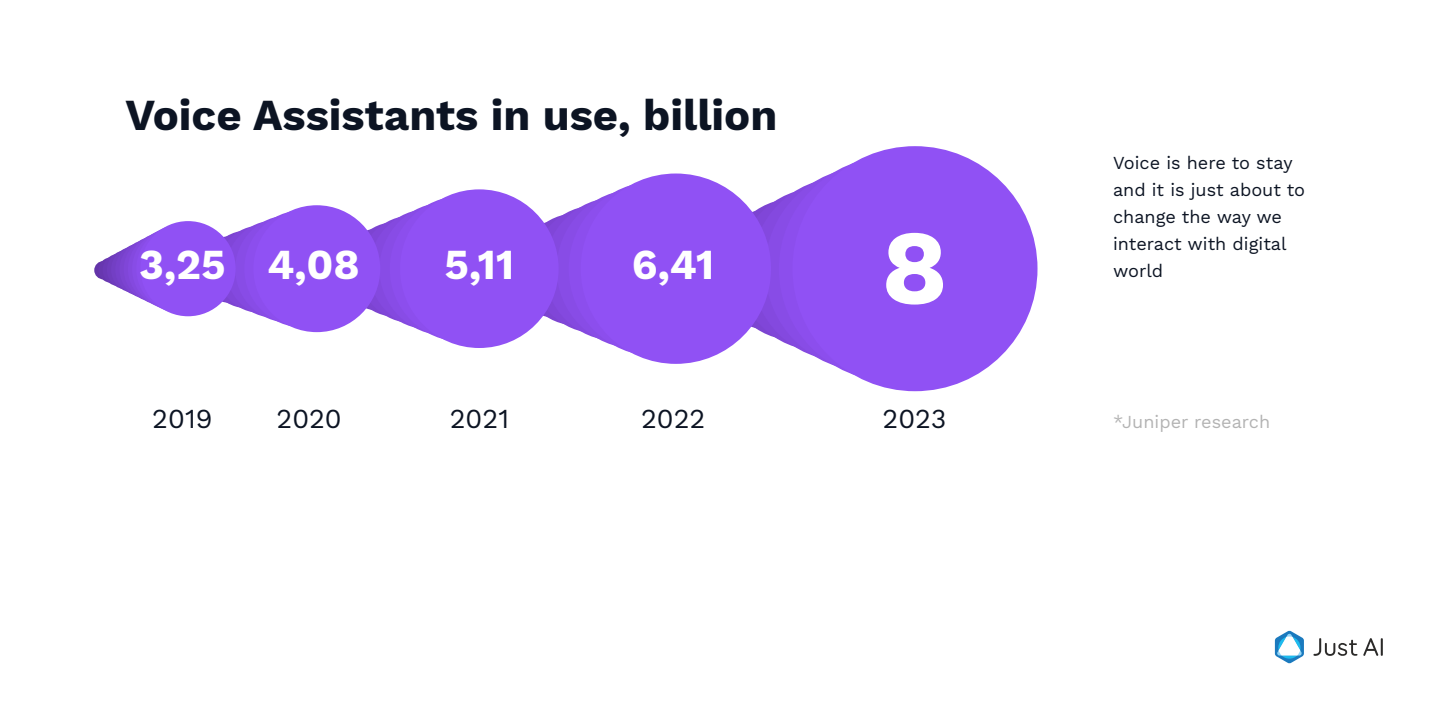
<style>
.page{position:relative;width:1440px;height:705px;background:#fff}
.page>*{position:absolute;margin:0;border:0;box-sizing:border-box;transform-origin:0 0}
.t1{font:700 105.75px "Work Sans";color:#fff}
.t2{font:700 43.5px "Work Sans";color:#0c1423}
.t3{font:700 42px "Work Sans";color:#fff}
.t4{font:27px "Work Sans";color:#0c1423}
.t5{font:18px/27px "Work Sans";color:#0c1423}
.t6{font:18px "Work Sans";color:#b3b3b3}
</style>
<div class="page">
<svg style="left:1275px;top:631px;width:29px;height:32px"></svg>
<svg style="left:1313px;top:638px;width:70px;height:18px"></svg>
<div style="left:752px;top:177px;width:183px;height:184px;background:#8449df;border-radius:50%"></div>
<div style="left:765px;top:167px;width:204px;height:204px;background:#884ce6;border-radius:50%"></div>
<div style="left:779px;top:157px;width:224px;height:224px;background:#8c4eed;border-radius:50%"></div>
<div style="left:792px;top:146px;width:246px;height:245px;background:#9051f4;border-radius:50%"></div>
<div style="left:533px;top:205px;width:127px;height:128px;background:#8046d8;border-radius:50%"></div>
<div style="left:545px;top:197px;width:143px;height:144px;background:#8449df;border-radius:50%"></div>
<div style="left:557px;top:189px;width:159px;height:160px;background:#884ce6;border-radius:50%"></div>
<div style="left:569px;top:181px;width:174px;height:175px;background:#8c4eed;border-radius:50%"></div>
<div style="left:581px;top:174px;width:190px;height:190px;background:#9051f4;border-radius:50%"></div>
<div style="left:359px;top:215px;width:107px;height:108px;background:#8046d8;border-radius:50%"></div>
<div style="left:369px;top:209px;width:121px;height:120px;background:#8449df;border-radius:50%"></div>
<div style="left:379px;top:202px;width:134px;height:134px;background:#884ce6;border-radius:50%"></div>
<div style="left:390px;top:196px;width:146px;height:146px;background:#8c4eed;border-radius:50%"></div>
<div style="left:400px;top:189px;width:159px;height:159px;background:#9051f4;border-radius:50%"></div>
<div style="left:217px;top:226px;width:88px;height:87px;background:#8046d8;border-radius:50%"></div>
<div style="left:226px;top:220px;width:97px;height:98px;background:#8449df;border-radius:50%"></div>
<div style="left:235px;top:215px;width:107px;height:108px;background:#884ce6;border-radius:50%"></div>
<div style="left:244px;top:210px;width:117px;height:117px;background:#8c4eed;border-radius:50%"></div>
<div style="left:253px;top:205px;width:127px;height:127px;background:#9051f4;border-radius:50%"></div>
<svg style="left:94px;top:261px;width:19px;height:18px"></svg>
<div style="left:98px;top:257px;width:26px;height:26px;background:#6737af;border-radius:50%"></div>
<div style="left:103px;top:254px;width:32px;height:32px;background:#6b39b6;border-radius:50%"></div>
<div style="left:107px;top:250px;width:39px;height:39px;background:#6f3cbd;border-radius:50%"></div>
<div style="left:111px;top:247px;width:46px;height:46px;background:#733fc4;border-radius:50%"></div>
<div style="left:115px;top:243px;width:54px;height:53px;background:#7741cb;border-radius:50%"></div>
<div style="left:119px;top:239px;width:61px;height:61px;background:#7c44d1;border-radius:50%"></div>
<div style="left:124px;top:236px;width:67px;height:67px;background:#8046d8;border-radius:50%"></div>
<div style="left:128px;top:232px;width:74px;height:74px;background:#8449df;border-radius:50%"></div>
<div style="left:132px;top:228px;width:81px;height:82px;background:#884ce6;border-radius:50%"></div>
<div style="left:136px;top:225px;width:88px;height:88px;background:#8c4eed;border-radius:50%"></div>
<div style="left:140px;top:221px;width:96px;height:95px;background:#9051f4;border-radius:50%"></div>
<h2 class="t2" style="left:126px;top:90px;width:653px">Voice Assistants in use, billion</h2>
<h3 class="t3" style="left:139px;top:241px;width:222px">3,25 4,08</h3>
<h3 class="t3" style="left:445px;top:241px;width:71px">5,11</h3>
<h3 class="t3" style="left:632px;top:241px;width:84px">6,41</h3>
<h1 class="t1" style="left:881px;top:206px;width:68px">8</h1>
<h3 class="t4" style="left:152px;top:403px;width:62px">2019</h3>
<h3 class="t4" style="left:277px;top:403px;width:67px">2020</h3>
<h3 class="t4" style="left:450px;top:403px;width:61px">2021</h3>
<h3 class="t4" style="left:641px;top:403px;width:66px">2022</h3>
<h3 class="t4" style="left:883px;top:403px;width:66px">2023</h3>
<p class="t5" style="left:1113px;top:150px;width:194px">Voice is here to stay and it is just about to change the way we interact with digital world</p>
<p class="t6" style="left:1113px;top:411px;width:159px">*Juniper research</p>
</div>
